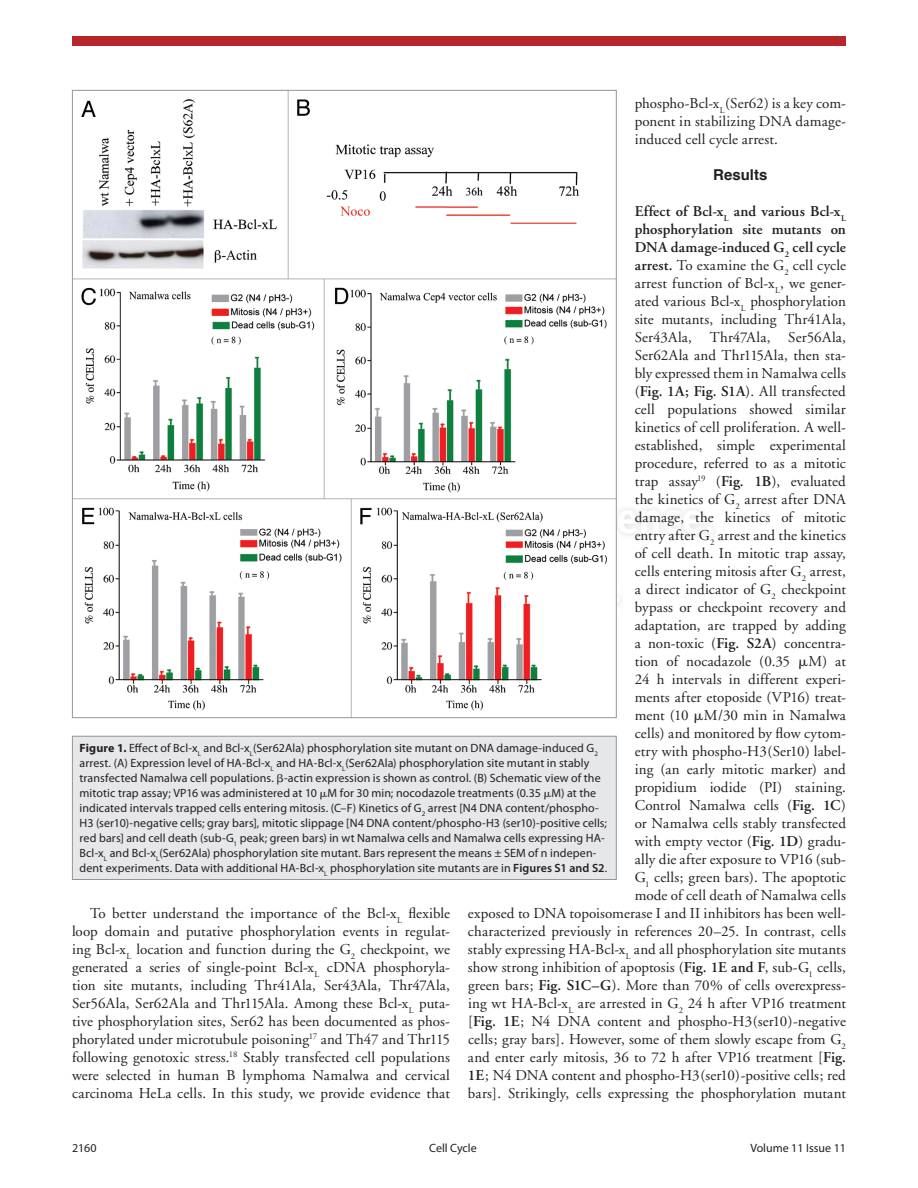
<style>
.page{position:relative;width:918px;height:1188px;background:#fff}
.page>*{position:absolute;margin:0;border:0;box-sizing:border-box;transform-origin:0 0}
.t1{font:15px/18px "Adobe Garamond";letter-spacing:.01em;color:#231f20;text-align:justify}
.t2{font:700 15px "Helvetica";color:#231f20}
.t3{font:12px/15px "Myriad Pro";letter-spacing:.005em;color:#231f20}
.s1{font-weight:600}
.s2{font-family:"Universal Std Greekw Math Pi"}
.s3{font-weight:700}
</style>
<div class="page">
<div style="left:72px;top:36px;width:774px;height:10px;background:#b7262b"></div>
<img style="left:74px;top:92px;width:541px;height:624px">
<div style="left:72px;top:736px;width:544px;height:143px;background:#e6e7e9"></div>
<div style="left:72px;top:736px;width:545px;height:144px;border:1px solid #939598"></div>
<p class="t1" style="left:635px;top:95px;width:213px">phospho-Bcl-x<sub>L</sub>(Ser62) is a key com&shy;ponent in stabilizing DNA damage&shy;induced cell cycle arrest.</p>
<p class="t2" style="left:713px;top:163px;width:56px">Results</p>
<p class="t1" style="left:468px;top:203px;width:380px;text-align:right"><span class="s1">Effect of Bcl-x</span><sub>L</sub> <span class="s1">and various Bcl-x</span><sub>L<br></sub><span class="s1">phosphorylation site mutants on<br>DNA damage-induced G</span><sub>2</sub> <span class="s1">cell cycle<br>arrest.</span> To examine the G<sub>2</sub> cell cycle<br>arrest function of Bcl-x<sub>L</sub>, we gener-<br>ated various Bcl-x<sub>L</sub> phosphorylation<br>site mutants, including Thr41Ala,<br>Ser43Ala, Thr47Ala, Ser56Ala,<br>Ser62Ala and Thr115Ala, then sta-<br>bly expressed them in Namalwa cells<br>(<span class="s1">Fig. 1A; Fig. S1A</span>). All transfected<br>cell populations showed similar<br>kinetics of cell proliferation. A well-<br>established, simple experimental<br>procedure, referred to as a mitotic<br>trap assay<sup>19</sup> (<span class="s1">Fig. 1B</span>), evaluated<br>the kinetics of G<sub>2</sub> arrest after DNA<br>damage, the kinetics of mitotic<br>entry after G<sub>2</sub> arrest and the kinetics<br>of cell death. In mitotic trap assay,<br>cells entering mitosis after G<sub>2</sub> arrest,<br>a direct indicator of G<sub>2</sub> checkpoint<br>bypass or checkpoint recovery and<br>adaptation, are trapped by adding<br>a non-toxic (<span class="s1">Fig. S2A</span>) concentra-<br>tion of nocadazole (0.35 <span class="s2">μ</span>M) at<br>24 h intervals in different experi-<br>ments after etoposide (VP16) treat-<br>ment (10 <span class="s2">μ</span>M/30 min in Namalwa<br>cells) and monitored by flow cytom-<br>etry with phospho-H3(Ser10) label-<br>ing (an early mitotic marker) and<br>propidium iodide (PI) staining.<br>Control Namalwa cells (<span class="s1">Fig. 1C</span>)<br>or Namalwa cells stably transfected<br>with empty vector (<span class="s1">Fig. 1D</span>) gradu-<br>ally die after exposure to VP16 (sub-<br>G<sub>1</sub> cells; green bars). The apoptotic<br>mode of cell death of Namalwa cells<br>exposed to DNA topoisomerase I and II inhibitors has been well&shy;characterized previously in references 20–25. In contrast, cells stably expressing HA-Bcl-x<sub>L</sub> and all phosphorylation site mutants show strong inhibition of apoptosis (<span class="s1">Fig. 1E and F</span>, sub-G<sub>1</sub> cells, green bars; <span class="s1">Fig. S1C–G</span>). More than 70% of cells overexpress&shy;ing wt HA-Bcl-x<sub>L</sub> are arrested in G<sub>2</sub> 24 h after VP16 treatment [<span class="s1">Fig. 1E</span>; N4 DNA content and phospho-H3(ser10)-negative cells; gray bars]. However, some of them slowly escape from G<sub>2 </sub>and enter early mitosis, 36 to 72 h after VP16 treatment [<span class="s1">Fig.<br>1E</span>; N4 DNA content and phospho-H3(ser10)-positive cells; red bars]. Strikingly, cells expressing the phosphorylation mutant</p>
<p class="t3" style="left:80px;top:741px;width:529px"><span class="s3">Figure 1.</span> Effect of Bcl-x<sub>L</sub> and Bcl-x<sub>L</sub>(Ser62Ala) phosphorylation site mutant on DNA damage-induced G<sub>2 </sub>arrest. (A) Expression level of HA-Bcl-x<sub>L</sub> and HA-Bcl-x<sub>L</sub>(Ser62Ala) phosphorylation site mutant in stably transfected Namalwa cell populations. <span class="s2">β</span>-actin expression is shown as control. (B) Schematic view of the mitotic trap assay; VP16 was administered at 10 <span class="s2">μ</span>M for 30 min; nocodazole treatments (0.35 <span class="s2">μ</span>M) at the indicated intervals trapped cells entering mitosis. (C–F) Kinetics of G<sub>2</sub> arrest [N4 DNA content/phospho-H3 (ser10)-negative cells; gray bars], mitotic slippage [N4 DNA content/phospho-H3 (ser10)-positive cells; red bars] and cell death (sub-G<sub>1</sub> peak; green bars) in wt Namalwa cells and Namalwa cells expressing HA-Bcl-x<sub>L</sub> and Bcl-x<sub>L</sub>(Ser62Ala) phosphorylation site mutant. Bars represent the means ± SEM of n indepen&shy;dent experiments. Data with additional HA-Bcl-x<sub>L</sub> phosphorylation site mutants are in <span class="s1">Figures S1 and S2</span>.</p>
<p class="t1" style="left:72px;top:905px;width:379px;text-indent:18px">To better understand the importance of the Bcl-x<sub>L</sub> flexible loop domain and putative phosphorylation events in regulat&shy;ing Bcl-x<sub>L</sub> location and function during the G<sub>2</sub> checkpoint, we generated a series of single-point Bcl-x<sub>L</sub> cDNA phosphoryla&shy;tion site mutants, including Thr41Ala, Ser43Ala, Thr47Ala, Ser56Ala, Ser62Ala and Thr115Ala. Among these Bcl-x<sub>L</sub> puta&shy;tive phosphorylation sites, Ser62 has been documented as phos&shy;phorylated under microtubule poisoning<sup>17</sup> and Th47 and Thr115 following genotoxic stress.<sup>18</sup> Stably transfected cell populations were selected in human B lymphoma Namalwa and cervical carcinoma HeLa cells. In this study, we provide evidence that</p>
<p class="t3" style="left:72px;top:1140px;width:26px">2160</p>
<p class="t3" style="left:429px;top:1140px;width:49px">Cell Cycle</p>
<p class="t3" style="left:750px;top:1140px;width:97px">Volume 11 Issue 11</p>
</div>
